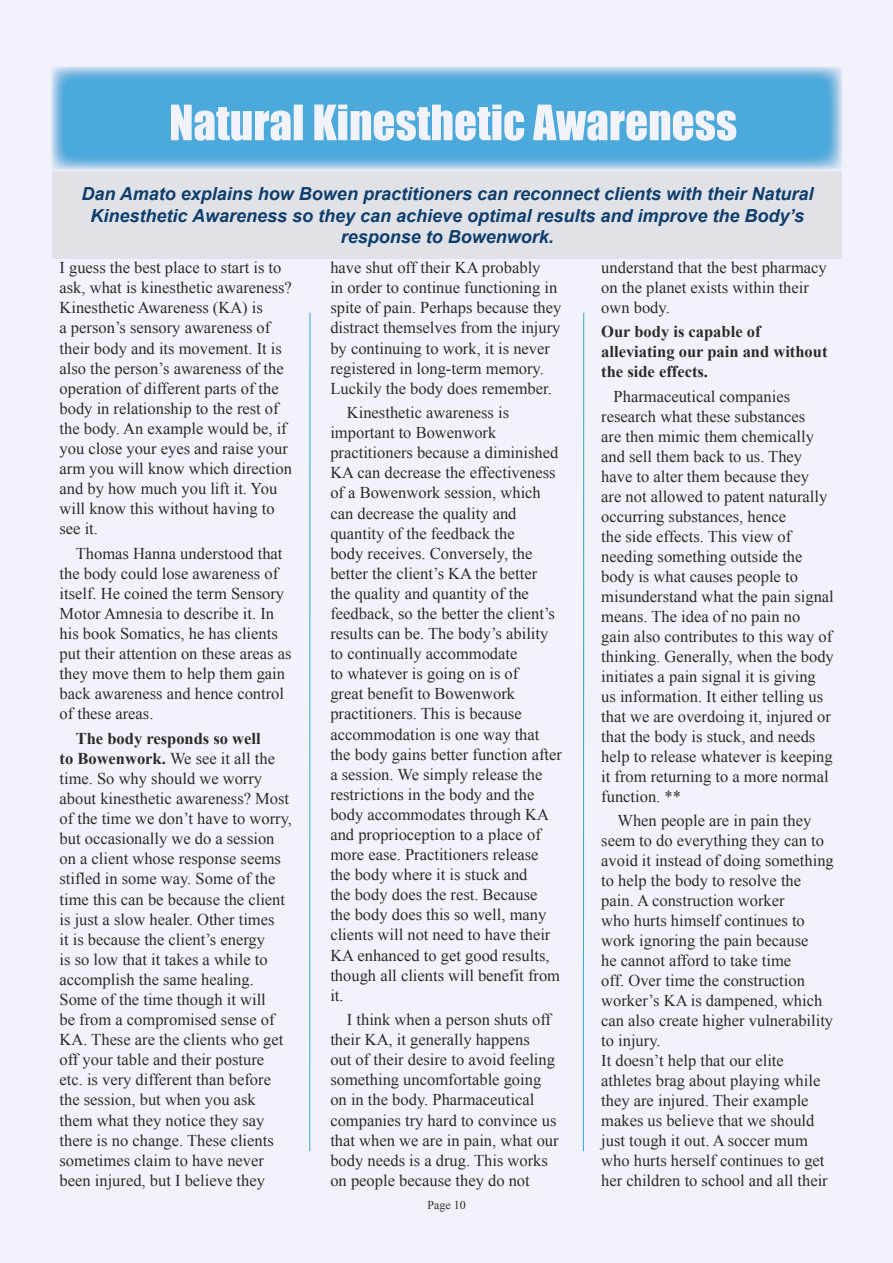
<style>
.page{position:relative;width:893px;height:1263px;background:#fff}
.page>*{position:absolute;margin:0;border:0;box-sizing:border-box;transform-origin:0 0}
.t1{font:italic 700 18px/21.6px "Arial";color:#0f3e6c;text-align:center}
.t2{font:16.5px/20.1px "Times New Roman";color:#2a292d}
.t3{font:700 16.5px/20px "Times New Roman";color:#2a292d}
.t4{font:12px "Times New Roman";color:#2a292d}
.s1{font-weight:700}
</style>
<div class="page">
<div style="left:0;top:0;width:892px;height:1263px;background:#f2f3fa"></div>
<hr style="left:583px;top:313px;width:1px;height:838px;background:#4ba9db">
<hr style="left:309px;top:313px;width:1px;height:838px;background:#4ba9db">
<img style="left:51px;top:66px;width:791px;height:104px">
<img style="left:394px;top:105px;width:343px;height:36px">
<img style="left:171px;top:105px;width:223px;height:36px">
<div style="left:52px;top:172px;width:790px;height:87px;background:#e0e2e8"></div>
<p class="t1" style="left:81px;top:185px;width:733px">Dan Amato explains how Bowen practitioners can reconnect clients with their Natural<br>Kinesthetic Awareness so they can achieve optimal results and improve the Body’s response to Bowenwork.</p>
<p class="t2" style="left:59px;top:259px;width:234px">I guess the best place to start is to ask, what is kinesthetic awareness?<br>Kinesthetic Awareness (KA) is<br>a person’s sensory awareness of their body and its movement. It is also the person’s awareness of the operation of different parts of the body in relationship to the rest of the body. An example would be, if you close your eyes and raise your arm you will know which direction and by how much you lift it. You will know this without having to see it.</p>
<p class="t2" style="left:59px;top:545px;width:233px;text-indent:16px">Thomas Hanna understood that the body could lose awareness of itself. He coined the term Sensory<br>Motor Amnesia to describe it. In his book Somatics, he has clients put their attention on these areas as they move them to help them gain back awareness and hence control of these areas.</p>
<p class="t2" style="left:59px;top:730px;width:234px;text-indent:16px"><span class="s1">The body responds so well<br>to Bowenwork.</span> We see it all the time. So why should we worry about kinesthetic awareness? Most of the time we don’t have to worry, but occasionally we do a session on a client whose response seems stifled in some way. Some of the time this can be because the client is just a slow healer. Other times<br>it is because the client’s energy<br>is so low that it takes a while to accomplish the same healing.<br>Some of the time though it will<br>be from a compromised sense of<br>KA. These are the clients who get off your table and their posture<br>etc. is very different than before the session, but when you ask them what they notice they say there is no change. These clients sometimes claim to have never been injured, but I believe they</p>
<p class="t2" style="left:330px;top:259px;width:232px">have shut off their KA probably<br>in order to continue functioning in spite of pain. Perhaps because they distract themselves from the injury by continuing to work, it is never registered in long-term memory.<br>Luckily the body does remember.</p>
<p class="t2" style="left:330px;top:404px;width:233px;text-indent:17px">Kinesthetic awareness is important to Bowenwork practitioners because a diminished<br>KA can decrease the effectiveness of a Bowenwork session, which can decrease the quality and quantity of the feedback the<br>body receives. Conversely, the better the client’s KA the better<br>the quality and quantity of the feedback, so the better the client’s results can be. The body’s ability to continually accommodate<br>to whatever is going on is of<br>great benefit to Bowenwork practitioners. This is because accommodation is one way that the body gains better function after a session. We simply release the restrictions in the body and the body accommodates through KA and proprioception to a place of more ease. Practitioners release the body where it is stuck and<br>the body does the rest. Because<br>the body does this so well, many clients will not need to have their<br>KA enhanced to get good results, though all clients will benefit from it.</p>
<p class="t2" style="left:330px;top:1011px;width:230px;text-indent:16px">I think when a person shuts off their KA, it generally happens<br>out of their desire to avoid feeling something uncomfortable going on in the body. Pharmaceutical companies try hard to convince us that when we are in pain, what our body needs is a drug. This works on people because they do not</p>
<p class="t2" style="left:601px;top:259px;width:227px">understand that the best pharmacy on the planet exists within their own body.</p>
<p class="t3" style="left:601px;top:324px;width:228px">Our body is capable of alleviating our pain and without the side effects.</p>
<p class="t2" style="left:601px;top:388px;width:234px;text-indent:12px">Pharmaceutical companies research what these substances<br>are then mimic them chemically and sell them back to us. They have to alter them because they<br>are not allowed to patent naturally occurring substances, hence<br>the side effects. This view of needing something outside the body is what causes people to misunderstand what the pain signal means. The idea of no pain no<br>gain also contributes to this way of thinking. Generally, when the body initiates a pain signal it is giving us information. It either telling us that we are overdoing it, injured or that the body is stuck, and needs help to release whatever is keeping it from returning to a more normal function. **</p>
<p class="t2" style="left:601px;top:812px;width:234px;text-indent:16px">When people are in pain they seem to do everything they can to avoid it instead of doing something to help the body to resolve the pain. A construction worker<br>who hurts himself continues to work ignoring the pain because<br>he cannot afford to take time<br>off. Over time the construction worker’s KA is dampened, which can also create higher vulnerability to injury.<br>It doesn’t help that our elite athletes brag about playing while they are injured. Their example makes us believe that we should just tough it out. A soccer mum who hurts herself continues to get her children to school and all their</p>
<p class="t4" style="left:427px;top:1201px;width:40px">Page 10</p>
</div>
